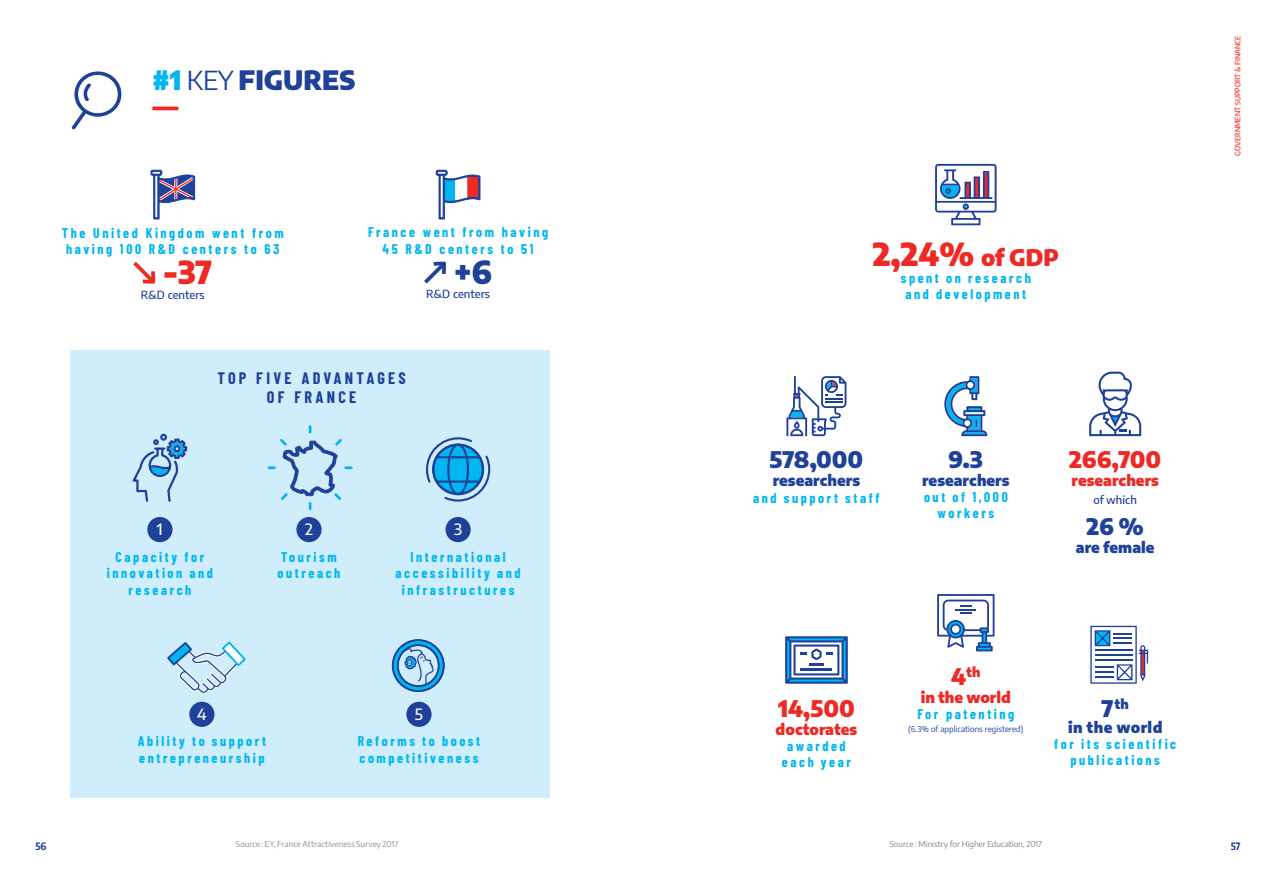
<style>
.page{position:relative;width:1276px;height:886px;background:#fff}
.page>*{position:absolute;margin:0;border:0;box-sizing:border-box;transform-origin:0 0}
.t1{font:900 31.25px "Encode Sans";color:#ee2926}
.t2{font:900 31.25px "Encode Sans";color:#20419a}
.t3{font:900 26.25px "Encode Sans";color:#20419a}
.t4{font:900 22.5px "Encode Sans";letter-spacing:-.005em;color:#20419a}
.t5{font:900 22.5px "Encode Sans";color:#ee2926}
.t6{font:700 16.25px/18.8px "Barlow Condensed";letter-spacing:.2em;color:#20419a;text-align:center}
.t7{font:500 15.62px "Encode Sans";color:#fff}
.t8{font:900 15px "Encode Sans";color:#20419a}
.t9{font:900 15px "Encode Sans";color:#ee2926}
.t10{font:900 15px "Encode Sans";letter-spacing:.03em;color:#20419a}
.t11{font:700 13.75px/16.2px "Barlow Condensed";letter-spacing:.185em;color:#00b6f0;text-align:center}
.t12{font:900 13.12px "Encode Sans";color:#20419a}
.t13{font:900 13.12px "Encode Sans";color:#ee2926}
.t14{font:500 11.25px "Encode Sans";color:#20419a}
.t15{font:700 semi-condensed 10px "Encode Sans";color:#20419a}
.t16{font:8.12px "Encode Sans";letter-spacing:.005em;color:#8b8d90}
.t17{font:8.12px "Encode Sans";color:#808285}
.t18{font:8.12px "Encode Sans";color:#20419a}
.t19{font:500 semi-condensed 7.5px "Encode Sans";color:#ee2926}
.s1{color:#00b6f0}
.s2{font-weight:400}
.s3{font-size:22.5px}
</style>
<div class="page">
<div style="left:71px;top:350px;width:479px;height:448px;background:#cfedfb"></div>
<hr style="left:152px;top:107px;width:26px;height:3px;background:#ee2926">
<svg style="left:133px;top:261px;width:23px;height:23px"></svg>
<svg style="left:424px;top:261px;width:22px;height:23px"></svg>
<svg style="left:151px;top:170px;width:45px;height:49px"></svg>
<svg style="left:436px;top:170px;width:44px;height:49px"></svg>
<div style="left:147px;top:517px;width:25px;height:25px;background:#20419a;border-radius:50%"></div>
<div style="left:296px;top:517px;width:26px;height:25px;background:#20419a;border-radius:50%"></div>
<div style="left:445px;top:517px;width:26px;height:25px;background:#20419a;border-radius:50%"></div>
<svg style="left:426px;top:437px;width:65px;height:65px"></svg>
<svg style="left:269px;top:427px;width:82px;height:82px"></svg>
<div style="left:406px;top:702px;width:25px;height:25px;background:#20419a;border-radius:50%"></div>
<svg style="left:392px;top:639px;width:52px;height:53px"></svg>
<div style="left:189px;top:702px;width:25px;height:25px;background:#20419a;border-radius:50%"></div>
<svg style="left:167px;top:641px;width:79px;height:53px"></svg>
<svg style="left:132px;top:434px;width:55px;height:68px"></svg>
<svg style="left:935px;top:164px;width:61px;height:61px"></svg>
<svg style="left:1089px;top:372px;width:52px;height:64px"></svg>
<svg style="left:786px;top:376px;width:60px;height:60px"></svg>
<svg style="left:944px;top:376px;width:43px;height:60px"></svg>
<svg style="left:785px;top:636px;width:63px;height:48px"></svg>
<svg style="left:1090px;top:626px;width:58px;height:58px"></svg>
<hr style="left:1094px;top:650px;width:38px;height:1px;background:#20419a">
<hr style="left:1094px;top:654px;width:38px;height:2px;background:#20419a">
<hr style="left:1094px;top:659px;width:38px;height:2px;background:#20419a">
<svg style="left:937px;top:594px;width:57px;height:57px"></svg>
<svg style="left:71px;top:71px;width:51px;height:59px"></svg>
<h2 class="t3" style="left:152px;top:60px;width:205px"><span class="s1">#1</span> <span class="s2">KEY</span> FIGURES</h2>
<p class="t11" style="left:62px;top:224px;width:223px;text-align:left">The United Kingdom went from having 100 R&amp;D centers to 63</p>
<h1 class="t1" style="left:163px;top:247px;width:51px">-37</h1>
<p class="t14" style="left:141px;top:286px;width:65px">R&amp;D centers</p>
<p class="t11" style="left:368px;top:224px;width:182px">France went from having<br>45 R&amp;D centers to 51</p>
<h1 class="t2" style="left:454px;top:247px;width:40px">+6</h1>
<p class="t14" style="left:426px;top:286px;width:65px">R&amp;D centers</p>
<p class="t6" style="left:217px;top:368px;width:190px">TOP FIVE ADVANTAGES<br>OF FRANCE</p>
<p class="t7" style="left:157px;top:518px;width:7px">1</p>
<p class="t7" style="left:305px;top:518px;width:9px">2</p>
<p class="t7" style="left:454px;top:518px;width:10px">3</p>
<p class="t11" style="left:107px;top:549px;width:108px">Capacity for innovation and research</p>
<p class="t11" style="left:277px;top:549px;width:64px;text-align:left">Tourism outreach</p>
<p class="t11" style="left:395px;top:549px;width:126px">International accessibility and infrastructures</p>
<p class="t7" style="left:197px;top:703px;width:11px">4</p>
<p class="t11" style="left:138px;top:733px;width:130px;text-align:left">Ability to support entrepreneurship</p>
<p class="t7" style="left:415px;top:703px;width:10px">5</p>
<p class="t11" style="left:358px;top:733px;width:124px;text-align:left">Reforms to boost competitiveness</p>
<h1 class="t1" style="left:872px;top:230px;width:188px">2,24% <span class="s3">of GDP</span></h1>
<p class="t11" style="left:901px;top:269px;width:132px">spent on research and development</p>
<p class="t19" style="left:1232px;top:156px;width:122px;rotate:-90deg">GOVERNMENT SUPPORT &amp; FINANCE</p>
<h3 class="t4" style="left:769px;top:442px;width:95px">578,000</h3>
<p class="t8" style="left:772px;top:469px;width:89px">researchers</p>
<p class="t11" style="left:753px;top:489px;width:128px">and support staff</p>
<h3 class="t4" style="left:948px;top:442px;width:36px">9.3</h3>
<p class="t8" style="left:922px;top:468px;width:89px">researchers</p>
<p class="t11" style="left:924px;top:489px;width:85px">out of 1,000 workers</p>
<h3 class="t5" style="left:1069px;top:442px;width:94px">266,700</h3>
<p class="t9" style="left:1071px;top:469px;width:89px">researchers</p>
<p class="t14" style="left:1093px;top:492px;width:45px">of which</p>
<h3 class="t4" style="left:1086px;top:509px;width:59px">26 %</h3>
<p class="t8" style="left:1076px;top:536px;width:80px">are female</p>
<h3 class="t5" style="left:778px;top:690px;width:78px">14,500</h3>
<p class="t9" style="left:775px;top:717px;width:83px">doctorates</p>
<p class="t11" style="left:782px;top:737px;width:71px">awarded each year</p>
<p class="t13" style="left:951px;top:662px;width:31px"><span class="s3">4</span>th</p>
<p class="t9" style="left:920px;top:685px;width:92px">in the world</p>
<p class="t11" style="left:917px;top:706px;width:98px">For patenting</p>
<p class="t18" style="left:908px;top:724px;width:117px">(6.3% of applications registered)</p>
<p class="t12" style="left:1101px;top:694px;width:29px"><span class="s3">7</span>th</p>
<p class="t10" style="left:1068px;top:715px;width:96px">in the world</p>
<p class="t11" style="left:1054px;top:736px;width:123px">for its scientific publications</p>
<p class="t17" style="left:889px;top:838px;width:154px">Source : Ministry for Higher Education, 2017</p>
<p class="t16" style="left:236px;top:838px;width:164px">Source : EY, France Attractiveness Survey 2017</p>
<p class="t15" style="left:35px;top:839px;width:13px">56</p>
<p class="t15" style="left:1230px;top:839px;width:11px">57</p>
</div>
